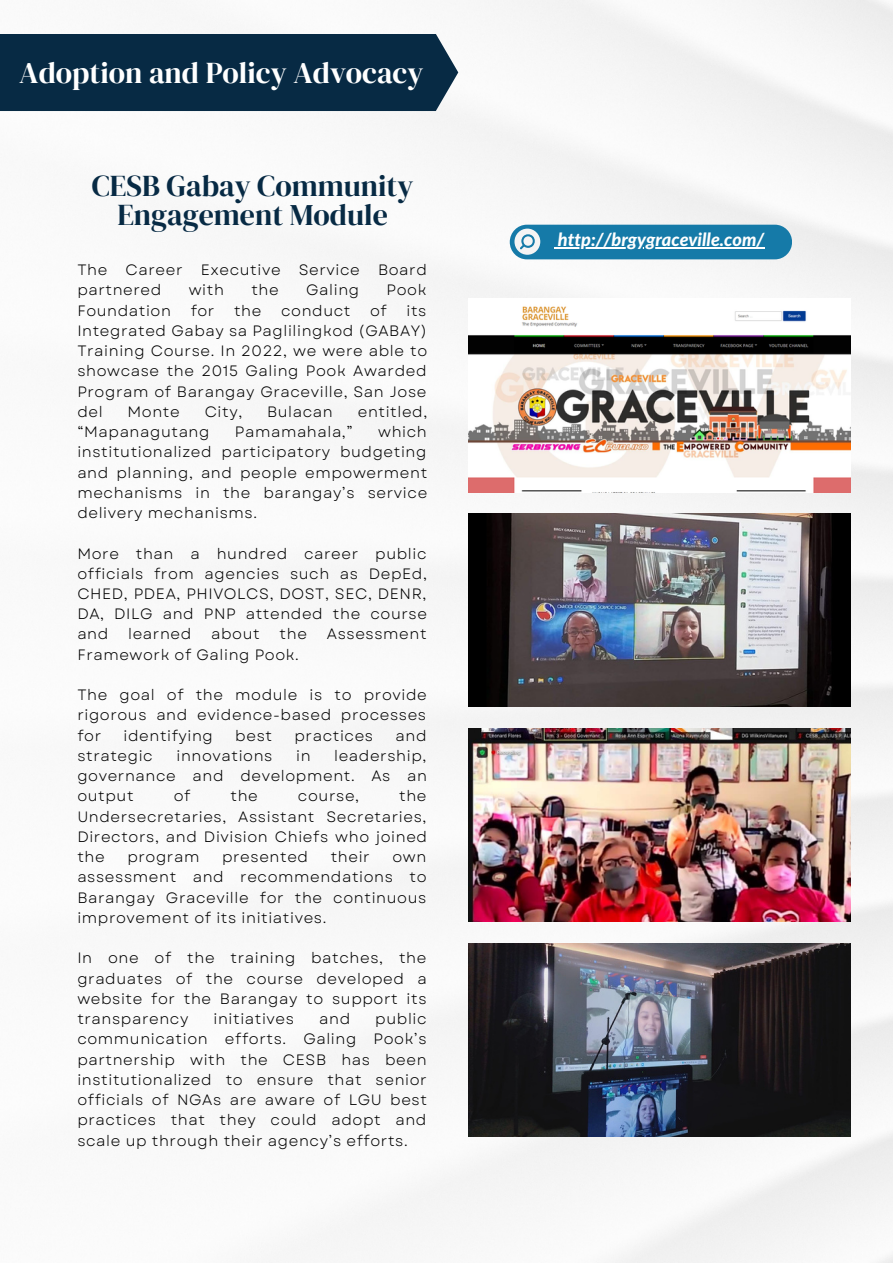
<style>
.page{position:relative;width:893px;height:1264px;background:#fff}
.page>*{position:absolute;margin:0;border:0;box-sizing:border-box;transform-origin:0 0}
.t1{font:30px/28px "DM Serif Display";color:#072a44;text-align:center}
.t2{font:30px "DM Serif Display";color:#fff}
.t3{font:italic 800 18.15px "Lato";color:#fff}
.t4{font:15px/20.2px "Garet";letter-spacing:.04em;color:#000;text-align:justify}
</style>
<div class="page">
<img style="left:21px;top:0;width:871px;height:1262px">
<div style="left:0;top:34px;width:458px;height:77px;background:#072a44"></div>
<img style="left:468px;top:299px;width:382px;height:193px">
<div style="left:509px;top:225px;width:282px;height:34px;background:#157aa8;border-radius:17px"></div>
<div style="left:514px;top:229px;width:26px;height:26px;background:#f4f4f4;border-radius:50%"></div>
<svg style="left:520px;top:234px;width:15px;height:15px"></svg>
<hr style="left:558px;top:247px;width:206px;height:1px;background:#fff">
<img style="left:468px;top:513px;width:382px;height:193px">
<img style="left:468px;top:728px;width:382px;height:193px">
<img style="left:468px;top:943px;width:382px;height:193px">
<p class="t2" style="left:19px;top:52px;width:405px">Adoption and Policy Advocacy</p>
<p class="t1" style="left:92px;top:172px;width:323px">CESB Gabay Community<br>Engagement Module</p>
<p class="t4" style="left:77px;top:260px;width:351px">The Career Executive Service Board partnered</p>
<p class="t4" style="left:189px;top:280px;width:37px">with</p>
<p class="t4" style="left:251px;top:280px;width:29px">the</p>
<p class="t4" style="left:306px;top:280px;width:54px">Galing</p>
<p class="t4" style="left:386px;top:280px;width:41px">Pook</p>
<p class="t4" style="left:77px;top:300px;width:95px">Foundation</p>
<p class="t4" style="left:191px;top:300px;width:25px">for</p>
<p class="t4" style="left:234px;top:300px;width:29px">the</p>
<p class="t4" style="left:281px;top:300px;width:71px">conduct</p>
<p class="t4" style="left:370px;top:300px;width:18px">of</p>
<p class="t4" style="left:77px;top:300px;width:351px;text-indent:329px">its Integrated Gabay sa Paglilingkod (GABAY)<br>Training Course. In 2022, we were able to showcase the 2015 Galing Pook Awarded Program of Barangay Graceville, San Jose del</p>
<p class="t4" style="left:127px;top:401px;width:54px">Monte</p>
<p class="t4" style="left:205px;top:401px;width:39px">City,</p>
<p class="t4" style="left:267px;top:401px;width:67px">Bulacan</p>
<p class="t4" style="left:358px;top:401px;width:71px">entitled,</p>
<p class="t4" style="left:77px;top:422px;width:134px">“Mapanagutang</p>
<p class="t4" style="left:235px;top:422px;width:119px">Pamamahala,”</p>
<p class="t4" style="left:77px;top:422px;width:351px;text-indent:301px">which institutionalized participatory budgeting and planning, and people empowerment mechanisms in the barangay’s service delivery mechanisms.</p>
<p class="t4" style="left:77px;top:543px;width:351px">More than a hundred career public officials from agencies such as DepEd, CHED, PDEA, PHIVOLCS, DOST, SEC, DENR, DA, DILG and PNP attended the course and</p>
<p class="t4" style="left:128px;top:624px;width:65px">learned</p>
<p class="t4" style="left:211px;top:624px;width:50px">about</p>
<p class="t4" style="left:279px;top:624px;width:29px">the</p>
<p class="t4" style="left:327px;top:624px;width:101px">Assessment</p>
<p class="t4" style="left:77px;top:644px;width:223px">Framework of Galing Pook.</p>
<p class="t4" style="left:77px;top:685px;width:351px">The goal of the module is to provide rigorous and evidence-based processes for</p>
<p class="t4" style="left:123px;top:725px;width:91px">identifying</p>
<p class="t4" style="left:235px;top:725px;width:38px">best</p>
<p class="t4" style="left:294px;top:725px;width:80px">practices</p>
<p class="t4" style="left:395px;top:725px;width:32px">and</p>
<p class="t4" style="left:77px;top:745px;width:77px">strategic</p>
<p class="t4" style="left:176px;top:745px;width:98px">innovations</p>
<p class="t4" style="left:296px;top:745px;width:16px">in</p>
<p class="t4" style="left:77px;top:745px;width:351px;text-indent:257px">leadership, governance and development. As an output</p>
<p class="t4" style="left:174px;top:786px;width:18px">of</p>
<p class="t4" style="left:230px;top:786px;width:29px">the</p>
<p class="t4" style="left:298px;top:786px;width:63px">course,</p>
<p class="t4" style="left:77px;top:786px;width:351px;text-indent:322px">the Undersecretaries, Assistant Secretaries, Directors, and Division Chiefs who joined the</p>
<p class="t4" style="left:127px;top:846px;width:74px">program</p>
<p class="t4" style="left:222px;top:846px;width:87px">presented</p>
<p class="t4" style="left:331px;top:846px;width:41px">their</p>
<p class="t4" style="left:77px;top:846px;width:351px;text-indent:315px">own assessment and recommendations to Barangay Graceville for the continuous improvement of its initiatives.</p>
<p class="t4" style="left:77px;top:948px;width:351px">In one of the training batches, the graduates of the course developed a website for the Barangay to support its transparency</p>
<p class="t4" style="left:77px;top:1008px;width:351px;text-indent:298px">public communication efforts. Galing Pook’s partnership with the CESB has been institutionalized to ensure that senior officials of NGAs are aware of LGU best practices that they could adopt and scale up through their agency’s efforts.</p>
<p class="t4" style="left:213px;top:1008px;width:82px">initiatives</p>
<p class="t4" style="left:319px;top:1008px;width:32px">and</p>
<p class="t3" style="left:558px;top:232px;width:208px">http://brgygraceville.com/</p>
</div>
